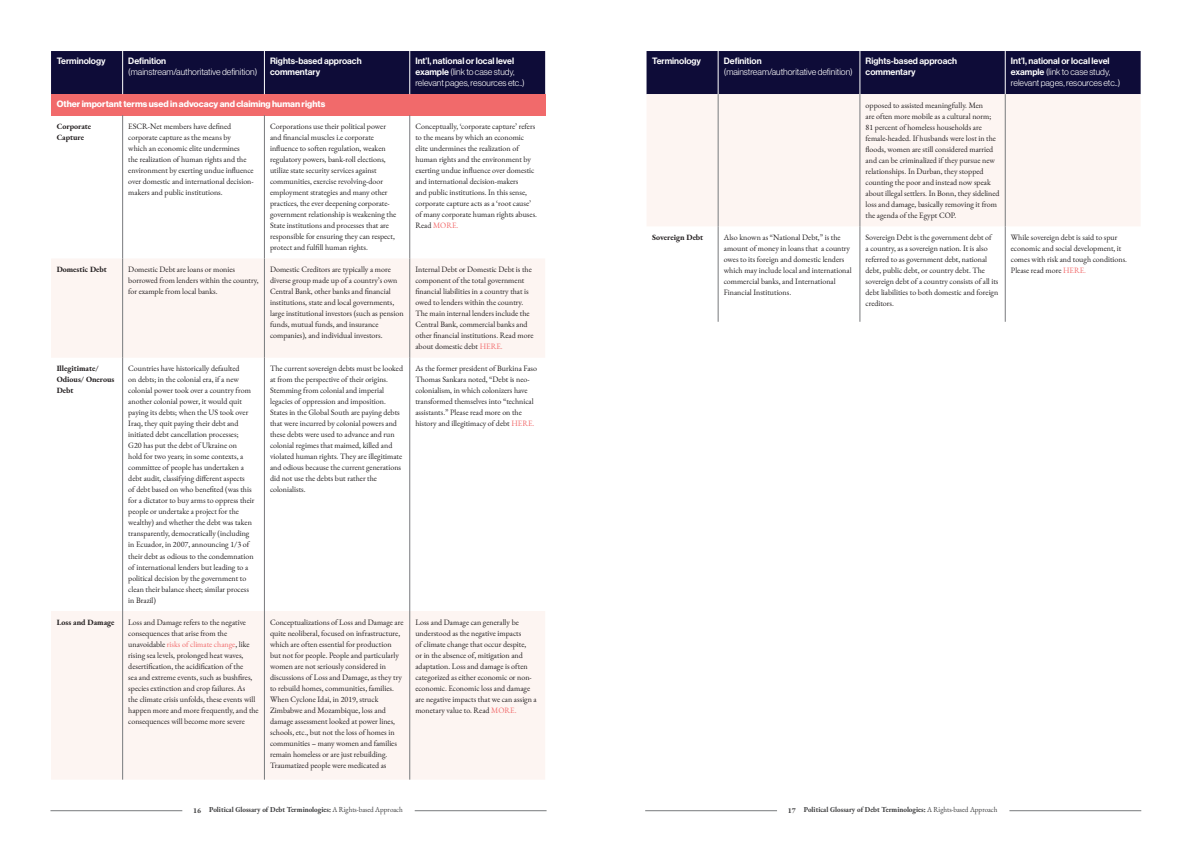
<style>
.page{position:relative;width:1191px;height:842px;background:#fff}
.page>*{position:absolute;margin:0;border:0;box-sizing:border-box;transform-origin:0 0}
.t1{font:9px/11px "N Haas Grotesk DS Pro 45 Lt";color:#fff}
.t2{font:9px/11px "N Haas Grotesk DS Pro 65 Md";color:#fff}
.t3{font:9px "N Haas Grotesk DS Pro 75 Bd";color:#fff}
.t4{font:8px/11px "EB Garamond";color:#231f20}
.t5{font:700 8px/11px "EB Garamond";color:#231f20}
.t6{font:700 7.5px "EB Garamond";color:#3e3e3f}
.s1{font-family:"N Haas Grotesk DS Pro 65 Md"}
.s2{color:#f16a6b}
.s3{font-weight:400}
</style>
<div class="page">
<hr style="left:415px;top:810px;width:131px;height:1px;background:#787a7d">
<hr style="left:1009px;top:810px;width:132px;height:1px;background:#787a7d">
<hr style="left:50px;top:810px;width:132px;height:1px;background:#787a7d">
<hr style="left:645px;top:810px;width:132px;height:1px;background:#787a7d">
<div style="left:51px;top:51px;width:494px;height:43px;background:#0e0c38"></div>
<div style="left:51px;top:94px;width:494px;height:21px;background:#f16a6b"></div>
<svg style="left:51px;top:258px;width:494px;height:522px;fill:#fdf5f2"></svg>
<hr style="left:122px;top:51px;width:1px;height:43px;background:#fff">
<hr style="left:264px;top:51px;width:1px;height:43px;background:#fff">
<hr style="left:409px;top:51px;width:1px;height:43px;background:#fff">
<hr style="left:122px;top:115px;width:1px;height:143px;background:#787a7d">
<hr style="left:264px;top:115px;width:1px;height:143px;background:#787a7d">
<hr style="left:409px;top:115px;width:1px;height:143px;background:#787a7d">
<hr style="left:122px;top:258px;width:1px;height:100px;background:#787a7d">
<hr style="left:264px;top:258px;width:1px;height:100px;background:#787a7d">
<hr style="left:409px;top:258px;width:1px;height:100px;background:#787a7d">
<hr style="left:122px;top:358px;width:1px;height:253px;background:#787a7d">
<hr style="left:264px;top:358px;width:1px;height:253px;background:#787a7d">
<hr style="left:409px;top:358px;width:1px;height:253px;background:#787a7d">
<hr style="left:122px;top:611px;width:1px;height:169px;background:#787a7d">
<hr style="left:264px;top:611px;width:1px;height:169px;background:#787a7d">
<hr style="left:409px;top:611px;width:1px;height:169px;background:#787a7d">
<div style="left:646px;top:51px;width:494px;height:43px;background:#0e0c38"></div>
<div style="left:646px;top:94px;width:494px;height:132px;background:#fdf5f2"></div>
<hr style="left:718px;top:51px;width:1px;height:43px;background:#fff">
<hr style="left:859px;top:51px;width:1px;height:43px;background:#fff">
<hr style="left:1005px;top:51px;width:1px;height:43px;background:#fff">
<hr style="left:718px;top:94px;width:1px;height:132px;background:#787a7d">
<hr style="left:859px;top:94px;width:1px;height:132px;background:#787a7d">
<hr style="left:1005px;top:94px;width:1px;height:132px;background:#787a7d">
<hr style="left:718px;top:226px;width:1px;height:96px;background:#787a7d">
<hr style="left:859px;top:226px;width:1px;height:96px;background:#787a7d">
<hr style="left:1005px;top:226px;width:1px;height:96px;background:#787a7d">
<p class="t2" style="left:57px;top:55px;width:50px">Terminology</p>
<p class="t2" style="left:128px;top:55px;width:39px">Definition</p>
<p class="t1" style="left:128px;top:66px;width:130px">(mainstream/authoritative definition)</p>
<p class="t2" style="left:270px;top:55px;width:93px">Rights-based approach commentary</p>
<p class="t2" style="left:415px;top:55px;width:100px">Int’l, national or local level</p>
<p class="t1" style="left:415px;top:66px;width:111px"><span class="s1">example</span> (link to case study, relevant pages, resources etc..)</p>
<p class="t2" style="left:652px;top:55px;width:50px">Terminology</p>
<p class="t2" style="left:724px;top:55px;width:39px">Definition</p>
<p class="t1" style="left:724px;top:66px;width:130px">(mainstream/authoritative definition)</p>
<p class="t2" style="left:865px;top:55px;width:93px">Rights-based approach commentary</p>
<p class="t2" style="left:1011px;top:55px;width:100px">Int’l, national or local level</p>
<p class="t1" style="left:1011px;top:66px;width:111px"><span class="s1">example</span> (link to case study, relevant pages, resources etc..)</p>
<p class="t3" style="left:57px;top:98px;width:270px">Other important terms used in advocacy and claiming human rights</p>
<p class="t5" style="left:57px;top:121px;width:36px">Corporate<br>Capture</p>
<p class="t4" style="left:128px;top:121px;width:127px">ESCR-Net members have defined corporate capture as the means by<br>which an economic elite undermines<br>the realization of human rights and the environment by exerting undue influence over domestic and international decision&shy;makers and public institutions.</p>
<p class="t4" style="left:270px;top:121px;width:128px">Corporations use their political power and financial muscles i.e corporate influence to soften regulation, weaken regulatory powers, bank-roll elections, utilize state security services against communities, exercise revolving-door employment strategies and many other practices, the ever deepening corporate&shy;government relationship is weakening the State institutions and processes that are responsible for ensuring they can respect, protect and fulfill human rights.</p>
<p class="t4" style="left:415px;top:121px;width:123px">Conceptually, ‘corporate capture’ refers to the means by which an economic elite undermines the realization of human rights and the environment by exerting undue influence over domestic and international decision-makers<br>and public institutions. In this sense, corporate capture acts as a ‘root cause’ of many corporate human rights abuses.<br>Read <span class="s2">MORE.</span></p>
<p class="t5" style="left:57px;top:264px;width:52px">Domestic Debt</p>
<p class="t4" style="left:128px;top:264px;width:132px">Domestic Debt are loans or monies borrowed from lenders within the country, for example from local banks.</p>
<p class="t4" style="left:270px;top:264px;width:135px">Domestic Creditors are typically a more diverse group made up of a country’s own Central Bank, other banks and financial institutions, state and local governments, large institutional investors (such as pension funds, mutual funds, and insurance companies), and individual investors.</p>
<p class="t4" style="left:415px;top:264px;width:119px">Internal Debt or Domestic Debt is the component of the total government financial liabilities in a country that is owed to lenders within the country.<br>The main internal lenders include the Central Bank, commercial banks and other financial institutions. Read more about domestic debt <span class="s2">HERE.</span></p>
<p class="t5" style="left:57px;top:363px;width:59px">Illegitimate/<br>Odious/ Onerous<br>Debt</p>
<p class="t4" style="left:128px;top:363px;width:128px">Countries have historically defaulted<br>on debts; in the colonial era, if a new colonial power took over a country from another colonial power, it would quit paying its debts; when the US took over Iraq, they quit paying their debt and initiated debt cancellation processes;<br>G20 has put the debt of Ukraine on<br>hold for two years; in some contexts, a committee of people has undertaken a debt audit, classifying different aspects<br>of debt based on who benefited (was this for a dictator to buy arms to oppress their people or undertake a project for the wealthy) and whether the debt was taken transparently, democratically (including in Ecuador, in 2007, announcing 1/3 of their debt as odious to the condemnation of international lenders but leading to a political decision by the government to clean their balance sheet; similar process in Brazil)</p>
<p class="t4" style="left:270px;top:363px;width:134px">The current sovereign debts must be looked at from the perspective of their origins.<br>Stemming from colonial and imperial legacies of oppression and imposition.<br>States in the Global South are paying debts that were incurred by colonial powers and these debts were used to advance and run colonial regimes that maimed, killed and violated human rights. They are illegitimate and odious because the current generations did not use the debts but rather the colonialists.</p>
<p class="t4" style="left:415px;top:363px;width:123px">As the former president of Burkina Faso Thomas Sankara noted, “Debt is neo&shy;colonialism, in which colonizers have transformed themselves into “technical assistants.” Please read more on the history and illegitimacy of debt <span class="s2">HERE.</span></p>
<p class="t5" style="left:57px;top:616px;width:59px">Loss and Damage</p>
<p class="t4" style="left:128px;top:617px;width:132px">Loss and Damage refers to the negative consequences that arise from the unavoidable <span class="s2">risks of climate change</span>, like rising sea levels, prolonged heat waves, desertification, the acidification of the<br>sea and extreme events, such as bushfires, species extinction and crop failures. As<br>the climate crisis unfolds, these events will happen more and more frequently, and the consequences will become more severe</p>
<p class="t4" style="left:270px;top:617px;width:135px">Conceptualizations of Loss and Damage are quite neoliberal, focused on infrastructure, which are often essential for production but not for people. People and particularly women are not seriously considered in discussions of Loss and Damage, as they try to rebuild homes, communities, families.<br>When Cyclone Idai, in 2019, struck Zimbabwe and Mozambique, loss and damage assessment looked at power lines, schools, etc., but not the loss of homes in communities – many women and families remain homeless or are just rebuilding.<br>Traumatized people were medicated as</p>
<p class="t4" style="left:415px;top:617px;width:123px">Loss and Damage can generally be understood as the negative impacts<br>of climate change that occur despite,<br>or in the absence of, mitigation and adaptation. Loss and damage is often categorized as either economic or non&shy;economic. Economic loss and damage are negative impacts that we can assign a monetary value to. Read <span class="s2">MORE.</span></p>
<p class="t4" style="left:865px;top:100px;width:135px">opposed to assisted meaningfully. Men<br>are often more mobile as a cultural norm; 81 percent of homeless households are female-headed. If husbands were lost in the floods, women are still considered married and can be criminalized if they pursue new relationships. In Durban, they stopped counting the poor and instead now speak about illegal settlers. In Bonn, they sidelined loss and damage, basically removing it from the agenda of the Egypt COP.</p>
<p class="t5" style="left:652px;top:232px;width:52px">Sovereign Debt</p>
<p class="t4" style="left:724px;top:232px;width:129px">Also known as “National Debt,” is the amount of money in loans that a country owes to its foreign and domestic lenders which may include local and international commercial banks, and International Financial Institutions.</p>
<p class="t4" style="left:865px;top:232px;width:134px">Sovereign Debt is the government debt of<br>a country, as a sovereign nation. It is also referred to as government debt, national debt, public debt, or country debt. The sovereign debt of a country consists of all its debt liabilities to both domestic and foreign creditors.</p>
<p class="t4" style="left:1011px;top:232px;width:118px">While sovereign debt is said to spur economic and social development, it comes with risk and tough conditions.<br>Please read more <span class="s2">HERE.</span></p>
<p class="t6" style="left:193px;top:804px;width:211px">16 Political Glossary of Debt Terminologies: <span class="s3">A Rights-based Approach</span></p>
<p class="t6" style="left:788px;top:804px;width:211px">17 Political Glossary of Debt Terminologies: <span class="s3">A Rights-based Approach</span></p>
</div>
